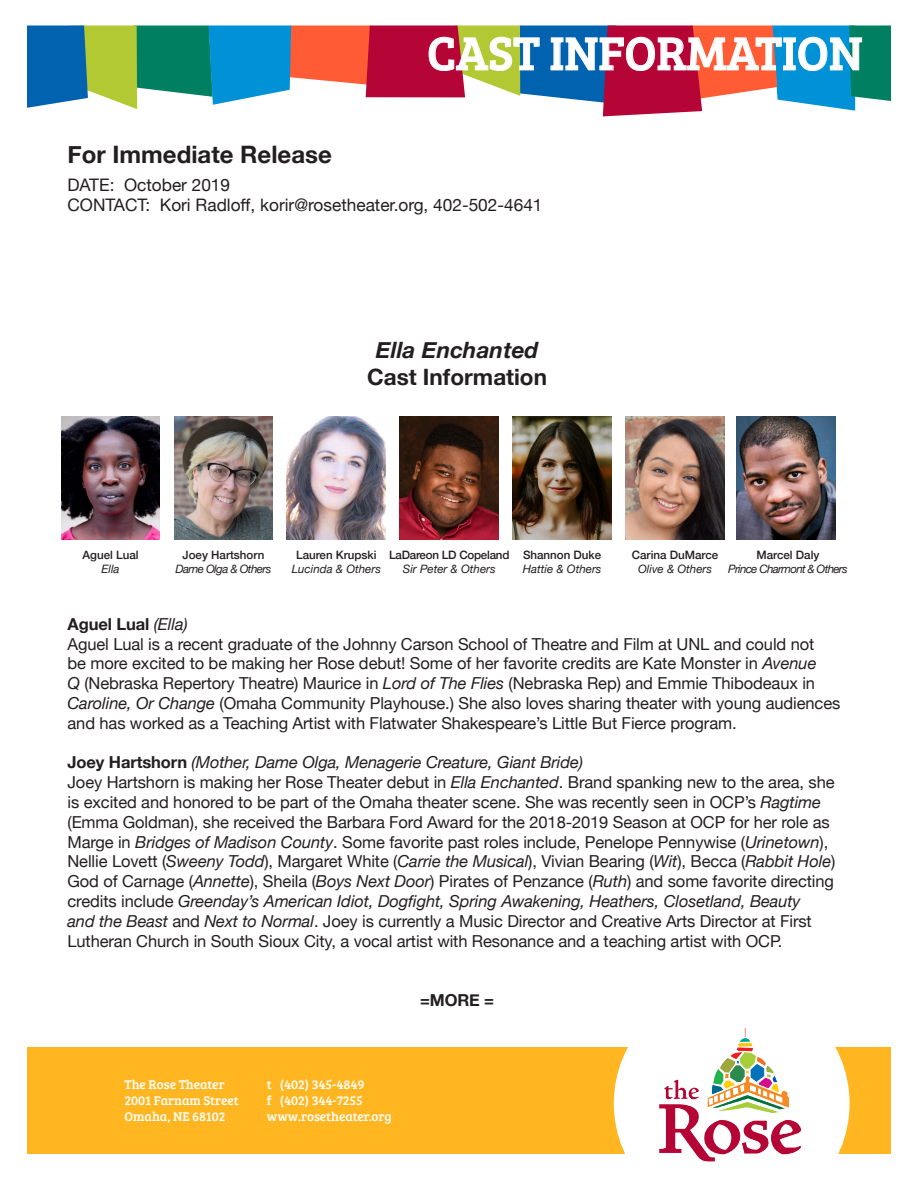
<style>
.page{position:relative;width:918px;height:1188px;background:#fff}
.page>*{position:absolute;margin:0;border:0;box-sizing:border-box;transform-origin:0 0}
.t1{font:48.15px "Bree Serif";color:#fff}
.t2{font:700 24px "Helvetica Neue";color:#231f20}
.t3{font:700 22.5px "Helvetica Neue";color:#231f20}
.t4{font:italic 700 22.5px "Helvetica Neue";color:#231f20}
.t5{font:17.25px "Helvetica Neue";color:#231f20}
.t6{font:16.5px/19.8px "Helvetica Neue";letter-spacing:-.005em;color:#231f20}
.t7{font:italic 16.5px "Helvetica Neue";letter-spacing:-.005em;color:#231f20}
.t8{font:700 16.5px "Helvetica Neue";letter-spacing:-.005em;color:#231f20}
.t9{font:13.2px/15.8px "Bree Serif";color:#fff}
.t10{font:500 11.55px "Helvetica Neue";color:#231f20}
.t11{font:italic 11.55px "Helvetica Neue";color:#231f20}
.t12{font:italic 11.55px "Helvetica Neue";letter-spacing:-.06em;color:#231f20}
.t13{font:500 11.55px "Helvetica Neue";letter-spacing:-.02em;color:#231f20}
.t14{font:italic 11.55px "Helvetica Neue";letter-spacing:-.05em;color:#231f20}
.s1{font-weight:400;font-style:italic}
.s2{font-style:italic}
.s3{font-weight:700;font-style:normal}
</style>
<div class="page">
<div style="left:0;top:1048px;width:918px;height:106px;background:#ffb620"></div>
<svg style="left:614px;top:1047px;width:236px;height:107px;background:#fff8ea"></svg>
<img style="left:658px;top:1028px;width:144px;height:134px">
<div style="left:0;top:0;width:26px;height:1188px;background:#fff"></div>
<div style="left:892px;top:0;width:26px;height:1188px;background:#fff"></div>
<svg style="left:27px;top:26px;width:864px;height:90px"></svg>
<img style="left:61px;top:416px;width:99px;height:124px">
<img style="left:174px;top:416px;width:99px;height:124px">
<img style="left:287px;top:416px;width:99px;height:124px">
<img style="left:400px;top:416px;width:99px;height:124px">
<img style="left:513px;top:416px;width:99px;height:124px">
<img style="left:626px;top:416px;width:98px;height:124px">
<img style="left:737px;top:416px;width:98px;height:124px">
<p class="t1" style="left:427px;top:18px;width:437px">CAST INFORMATION</p>
<p class="t2" style="left:68px;top:136px;width:266px">For Immediate Release</p>
<p class="t5" style="left:68px;top:172px;width:164px">DATE: October 2019</p>
<p class="t5" style="left:68px;top:193px;width:477px">CONTACT: Kori Radloff, korir@rosetheater.org, 402-502-4641</p>
<p class="t4" style="left:376px;top:333px;width:164px">Ella Enchanted</p>
<p class="t3" style="left:367px;top:360px;width:181px">Cast Information</p>
<p class="t10" style="left:82px;top:545px;width:58px">Aguel Lual</p>
<p class="t11" style="left:101px;top:560px;width:20px">Ella</p>
<p class="t10" style="left:183px;top:545px;width:83px">Joey Hartshorn</p>
<p class="t14" style="left:176px;top:560px;width:97px">Dame Olga &amp; Others</p>
<p class="t10" style="left:296px;top:545px;width:82px">Lauren Krupski</p>
<p class="t11" style="left:292px;top:560px;width:91px">Lucinda &amp; Others</p>
<p class="t13" style="left:389px;top:545px;width:122px">LaDareon LD Copeland</p>
<p class="t11" style="left:403px;top:560px;width:94px">Sir Peter &amp; Others</p>
<p class="t10" style="left:523px;top:545px;width:80px">Shannon Duke</p>
<p class="t11" style="left:523px;top:560px;width:80px">Hattie &amp; Others</p>
<p class="t10" style="left:632px;top:545px;width:88px">Carina DuMarce</p>
<p class="t11" style="left:638px;top:560px;width:75px">Olive &amp; Others</p>
<p class="t10" style="left:756px;top:545px;width:65px">Marcel Daly</p>
<p class="t12" style="left:728px;top:560px;width:121px">Prince Charmont &amp; Others</p>
<p class="t8" style="left:68px;top:611px;width:122px">Aguel Lual <span class="s1">(Ella)</span></p>
<p class="t6" style="left:68px;top:635px;width:774px">Aguel Lual is a recent graduate of the Johnny Carson School of Theatre and Film at UNL and could not<br>be more excited to be making her Rose debut! Some of her favorite credits are Kate Monster in <span class="s2">Avenue<br>Q</span> (Nebraska Repertory Theatre) Maurice in <span class="s2">Lord of The Flies</span> (Nebraska Rep) and Emmie Thibodeaux in <span class="s2">Caroline, Or Change</span> (Omaha Community Playhouse.) She also loves sharing theater with young audiences and has worked as a Teaching Artist with Flatwater Shakespeare’s Little But Fierce program.</p>
<p class="t7" style="left:68px;top:751px;width:517px"><span class="s3">Joey Hartshorn</span> (Mother, Dame Olga, Menagerie Creature, Giant Bride)</p>
<p class="t6" style="left:68px;top:773px;width:769px">Joey Hartshorn is making her Rose Theater debut in <span class="s2">Ella Enchanted</span>. Brand spanking new to the area, she is excited and honored to be part of the Omaha theater scene. She was recently seen in OCP’s <span class="s2">Ragtime </span>(Emma Goldman), she received the Barbara Ford Award for the 2018-2019 Season at OCP for her role as Marge in <span class="s2">Bridges of Madison County</span>. Some favorite past roles include, Penelope Pennywise (<span class="s2">Urinetown</span>), Nellie Lovett (<span class="s2">Sweeny Todd</span>), Margaret White (<span class="s2">Carrie the Musical</span>), Vivian Bearing (<span class="s2">Wit</span>), Becca (<span class="s2">Rabbit Hole</span>)<br>God of Carnage (<span class="s2">Annette</span>), Sheila (<span class="s2">Boys Next Door</span>) Pirates of Penzance (<span class="s2">Ruth</span>) and some favorite directing credits include <span class="s2">Greenday’s American Idiot, Dogfight, Spring Awakening, Heathers, Closetland, Beauty<br>and the Beast</span> and <span class="s2">Next to Normal</span>. Joey is currently a Music Director and Creative Arts Director at First Lutheran Church in South Sioux City, a vocal artist with Resonance and a teaching artist with OCP.</p>
<p class="t9" style="left:124px;top:1076px;width:116px">The Rose Theater<br>2001 Farnam Street<br>Omaha, NE 68102</p>
<p class="t9" style="left:267px;top:1076px;width:126px">t (402) 345-4849<br>f (402) 344-7255 www.rosetheater.org</p>
<p class="t8" style="left:420px;top:987px;width:76px">=MORE =</p>
</div>
